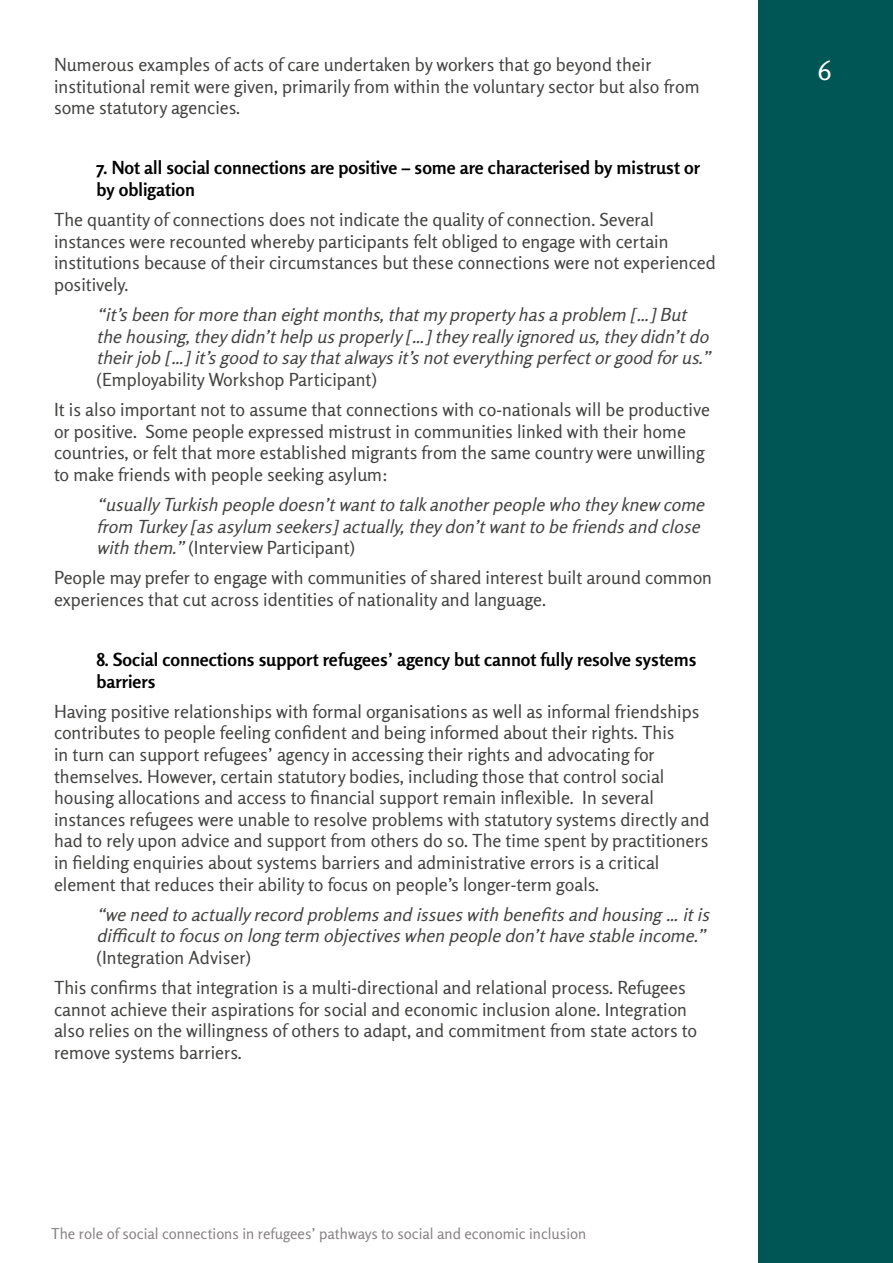
<style>
.page{position:relative;width:893px;height:1263px;background:#fff}
.page>*{position:absolute;margin:0;border:0;box-sizing:border-box;transform-origin:0 0}
.t1{font:27px "Rosario";color:#fff}
.t2{font:18px/21.6px "Rosario";color:#434342}
.t3{font:italic 18px/21.6px "Rosario";color:#434342}
.t4{font:700 18px/21.6px "Rosario";color:#000}
.t5{font:15px "Rosario";color:#878385}
.s1{font-style:normal}
</style>
<div class="page">
<div style="left:758px;top:0;width:135px;height:1263px;background:#055"></div>
<p class="t2" style="left:54px;top:54px;width:647px">Numerous examples of acts of care undertaken by workers that go beyond their institutional remit were given, primarily from within the voluntary sector but also from some statutory agencies.</p>
<p class="t4" style="left:97px;top:157px;width:605px">7. Not all social connections are positive – some are characterised by mistrust or by obligation</p>
<p class="t2" style="left:54px;top:209px;width:663px">The quantity of connections does not indicate the quality of connection. Several instances were recounted whereby participants felt obliged to engage with certain institutions because of their circumstances but these connections were not experienced positively.</p>
<p class="t3" style="left:97px;top:304px;width:620px">“it’sbeen formore than eightmonths,thatmypropertyhasa problem […]But the housing,theydidn’thelp usproperly[…]theyreallyignored us,theydidn’tdo theirjob […]it’sgood to saythatalwaysit’snoteverything perfectorgood forus.”</p>
<p class="t2" style="left:54px;top:364px;width:657px;line-height:30.2px;text-indent:43px">(Employability Workshop Participant)<br>It is also important not to assume that connections with co-nationals will be productive</p>
<p class="t2" style="left:54px;top:420px;width:652px">or positive. Some people expressed mistrust in communities linked with their home countries, or felt that more established migrants from the same country were unwilling to make friends with people seeking asylum:</p>
<p class="t3" style="left:97px;top:494px;width:614px">“usuallyTurkish people doesn’twantto talkanotherpeople who theyknew come from Turkey[asasylum seekers]actually,theydon’twantto be friendsand close with them.” <span class="s1">(Interview Participant)</span></p>
<p class="t2" style="left:54px;top:567px;width:660px">People may prefer to engage with communities of shared interest built around common experiences that cut across identities of nationality and language.</p>
<p class="t4" style="left:97px;top:649px;width:601px">8. Social connections support refugees’ agency but cannot fully resolve systems barriers</p>
<p class="t2" style="left:54px;top:700px;width:657px">Having positive relationships with formal organisations as well as informal friendships contributes to people feeling confident and being informed about their rights. This<br>in turn can support refugees’ agency in accessing their rights and advocating for themselves. However, certain statutory bodies, including those that control social housing allocations and access to financial support remain inflexible. In several instances refugees were unable to resolve problems with statutory systems directly and had to rely upon advice and support from others do so. The time spent by practitioners in fielding enquiries about systems barriers and administrative errors is a critical element that reduces their ability to focus on people’s longer-term goals.</p>
<p class="t3" style="left:97px;top:903px;width:619px">“we need to actuallyrecord problemsand issueswith benefitsand housing … itis difficultto focuson long term objectiveswhen people don’thave stable income.”</p>
<p class="t2" style="left:54px;top:942px;width:633px;line-height:30.2px;text-indent:43px">(Integration Adviser)<br>This confirms that integration is a multi-directional and relational process. Refugees</p>
<p class="t2" style="left:54px;top:998px;width:645px">cannot achieve their aspirations for social and economic inclusion alone. Integration also relies on the willingness of others to adapt, and commitment from state actors to remove systems barriers.</p>
<p class="t5" style="left:51px;top:1225px;width:537px">The role of social connections in refugees’ pathways to social and economic inclusion</p>
<h1 class="t1" style="left:817px;top:54px;width:16px">6</h1>
</div>
